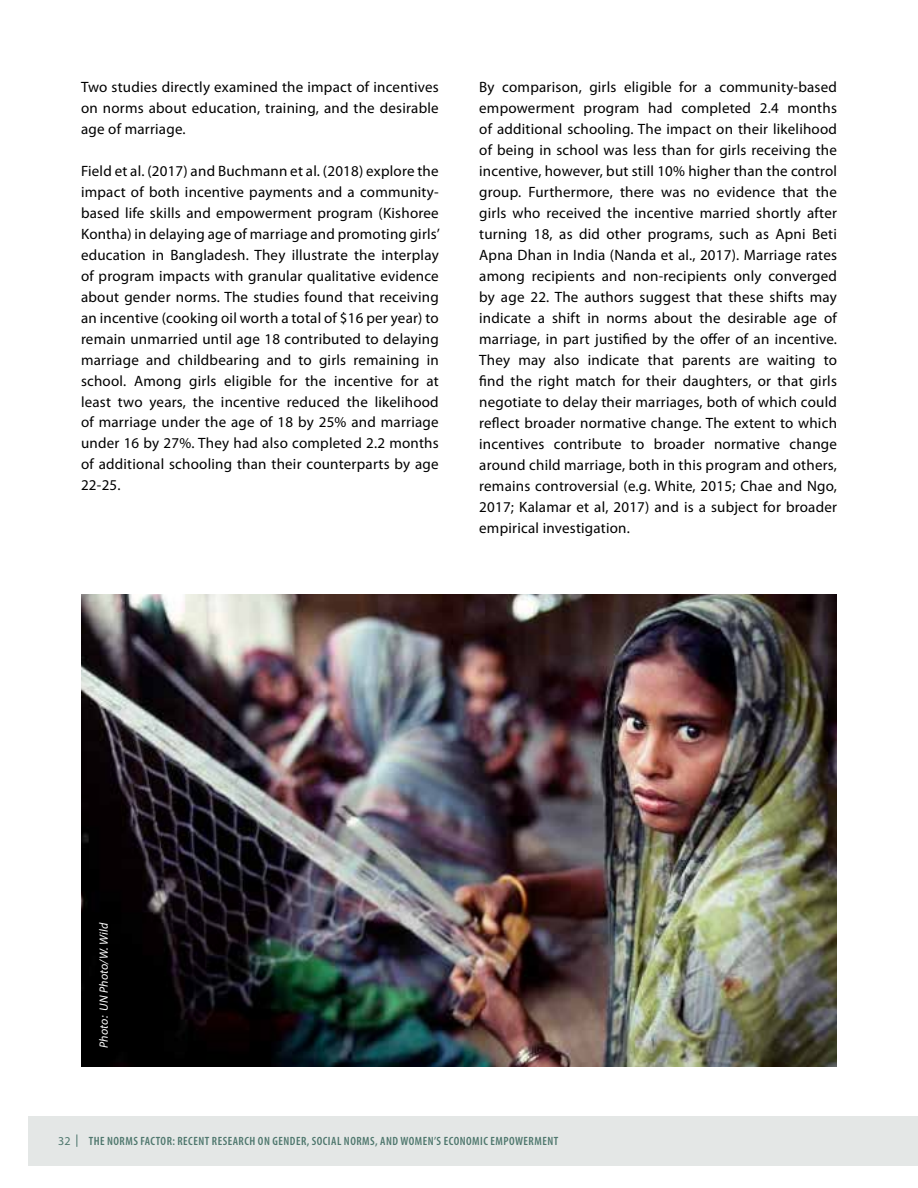
<style>
.page{position:relative;width:918px;height:1188px;background:#fff}
.page>*{position:absolute;margin:0;border:0;box-sizing:border-box;transform-origin:0 0}
.t1{font:15px/21px "Myriad Pro";letter-spacing:.015em;color:#000;text-align:justify}
.t2{font:600 condensed 12px "Myriad Pro";letter-spacing:.04em;color:#4e776d}
.t3{font:italic 12px "Myriad Pro";letter-spacing:.01em;color:#fff}
.t4{font:12px "Myriad Pro";color:#4e776d}
</style>
<div class="page">
<div style="left:28px;top:1116px;width:890px;height:49px;background:#e4e7e6"></div>
<svg style="left:77px;top:1134px;width:1px;height:13px"></svg>
<img style="left:81px;top:594px;width:756px;height:472px">
<div style="left:85px;top:909px;width:37px;height:152px;background:#000"></div>
<p class="t1" style="left:81px;top:76px;width:359px">Two studies directly examined the impact of incentives on norms about education, training, and the desirable age of marriage.</p>
<p class="t1" style="left:81px;top:160px;width:360px">Field et al. (2017) and Buchmann et al. (2018) explore the impact of both incentive payments and a community&shy;based life skills and empowerment program (Kishoree Kontha) in delaying age of marriage and promoting girls’ education in Bangladesh. They illustrate the interplay of program impacts with granular qualitative evidence about gender norms. The studies found that receiving an incentive (cooking oil worth a total of $16 per year) to remain unmarried until age 18 contributed to delaying marriage and childbearing and to girls remaining in school. Among girls eligible for the incentive for at least two years, the incentive reduced the likelihood of marriage under the age of 18 by 25% and marriage under 16 by 27%. They had also completed 2.2 months of additional schooling than their counterparts by age 22-25.</p>
<p class="t1" style="left:479px;top:76px;width:359px">By comparison, girls eligible for a community-based empowerment program had completed 2.4 months of additional schooling. The impact on their likelihood of being in school was less than for girls receiving the incentive, however, but still 10% higher than the control group. Furthermore, there was no evidence that the girls who received the incentive married shortly after turning 18, as did other programs, such as Apni Beti Apna Dhan in India (Nanda et al., 2017). Marriage rates among recipients and non-recipients only converged by age 22. The authors suggest that these shifts may indicate a shift in norms about the desirable age of marriage, in part justified by the offer of an incentive.<br>They may also indicate that parents are waiting to find the right match for their daughters, or that girls negotiate to delay their marriages, both of which could reflect broader normative change. The extent to which incentives contribute to broader normative change around child marriage, both in this program and others, remains controversial (e.g. White, 2015; Chae and Ngo, 2017; Kalamar et al, 2017) and is a subject for broader empirical investigation.</p>
<p class="t3" style="left:96px;top:1048px;width:127px;rotate:-90deg">Photo: UN Photo/W. Wild</p>
<p class="t4" style="left:58px;top:1134px;width:14px">32</p>
<p class="t2" style="left:89px;top:1134px;width:471px">THE NORMS FACTOR: RECENT RESEARCH ON GENDER, SOCIAL NORMS, AND WOMEN’S ECONOMIC EMPOWERMENT</p>
</div>
